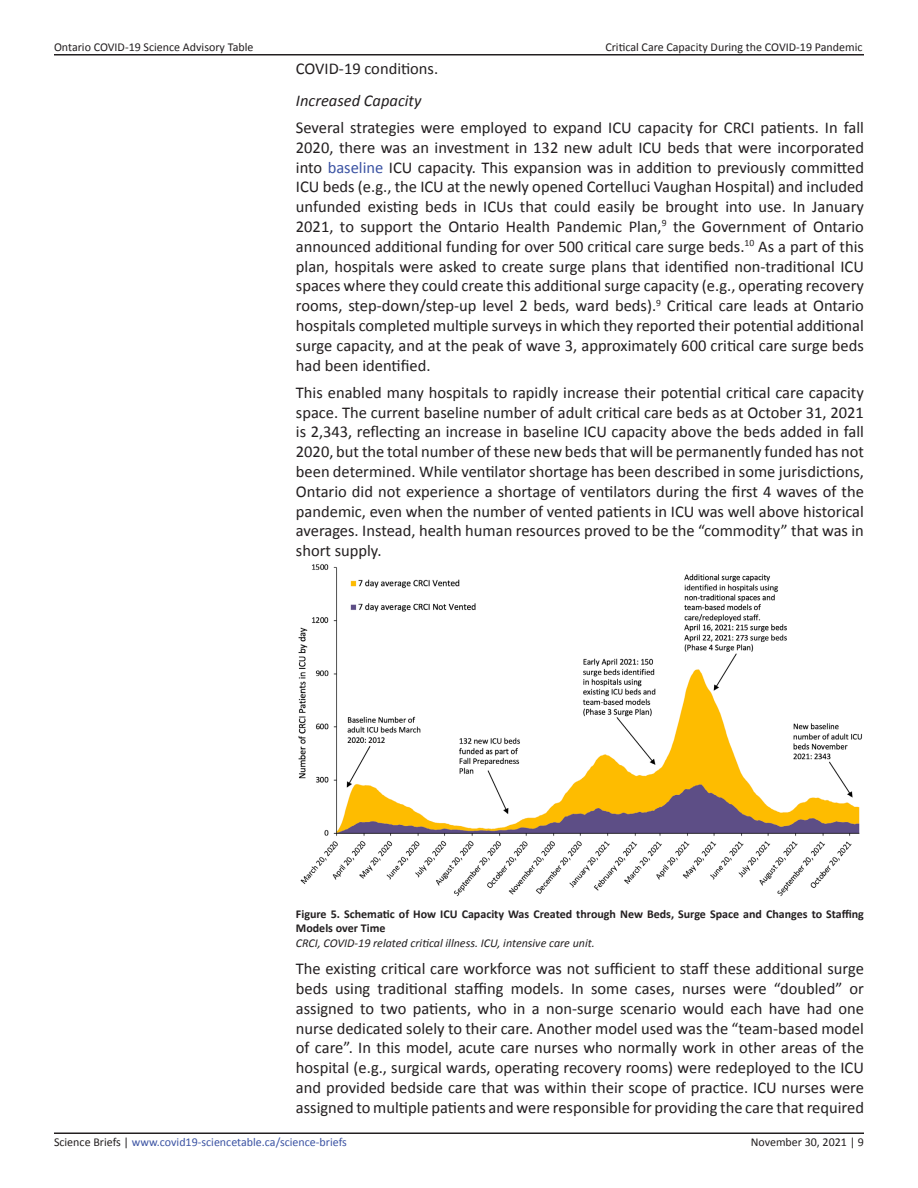
<style>
.page{position:relative;width:918px;height:1188px;background:#fff}
.page>*{position:absolute;margin:0;border:0;box-sizing:border-box;transform-origin:0 0}
.t1{font:16.5px/19.8px "Calibri";color:#231f20;text-align:justify}
.Heading_3{font:italic 16.5px "Calibri";color:#231f20}
.t2{font:700 12px/14.4px "Calibri";color:#231f20}
.t3{font:12px "Calibri";color:#231f20}
.Figure_Legend{font:italic 12px "Calibri";color:#231f20}
.t4{font:12px "Calibri";color:#3b53a3}
.s1{color:#3b53a3}
.s2{color:#231f20}
</style>
<div class="page">
<hr style="left:54px;top:1132px;width:810px;height:2px;background:#231f20">
<hr style="left:54px;top:54px;width:810px;height:2px;background:#231f20">
<img style="left:298px;top:564px;width:564px;height:333px">
<p class="t3" style="left:54px;top:39px;width:201px">Ontario COVID-19 Science Advisory Table</p>
<p class="t3" style="left:605px;top:39px;width:259px">Critical Care Capacity During the COVID-19 Pandemic</p>
<p class="t1" style="left:296px;top:58px;width:144px">COVID-19 conditions.</p>
<p class="Heading_3" style="left:296px;top:89px;width:127px">Increased Capacity</p>
<p class="t1" style="left:296px;top:117px;width:570px">Several strategies were employed to expand ICU capacity for CRCI patients. In fall 2020, there was an investment in 132 new adult ICU beds that were incorporated into <span class="s1">baseline</span> ICU capacity. This expansion was in addition to previously committed ICU beds (e.g., the ICU at the newly opened Cortelluci Vaughan Hospital) and included unfunded existing beds in ICUs that could easily be brought into use. In January 2021, to support the Ontario Health Pandemic Plan,<sup>9</sup> the Government of Ontario announced additional funding for over 500 critical care surge beds.<sup>10</sup> As a part of this plan, hospitals were asked to create surge plans that identified non-traditional ICU spaces where they could create this additional surge capacity (e.g., operating recovery rooms, step-down/step-up level 2 beds, ward beds).<sup>9</sup> Critical care leads at Ontario hospitals completed multiple surveys in which they reported their potential additional surge capacity, and at the peak of wave 3, approximately 600 critical care surge beds had been identified.</p>
<p class="t1" style="left:296px;top:382px;width:570px">This enabled many hospitals to rapidly increase their potential critical care capacity space. The current baseline number of adult critical care beds as at October 31, 2021 is 2,343, reflecting an increase in baseline ICU capacity above the beds added in fall 2020, but the total number of these new beds that will be permanently funded has not been determined. While ventilator shortage has been described in some jurisdictions, Ontario did not experience a shortage of ventilators during the first 4 waves of the pandemic, even when the number of vented patients in ICU was well above historical averages. Instead, health human resources proved to be the “commodity” that was in short supply.</p>
<p class="t2" style="left:296px;top:906px;width:570px">Figure 5. Schematic of How ICU Capacity Was Created through New Beds, Surge Space and Changes to Staffing<br>Models over Time</p>
<p class="Figure_Legend" style="left:296px;top:935px;width:300px">CRCI, COVID-19 related critical illness. ICU, intensive care unit.</p>
<p class="t1" style="left:296px;top:958px;width:570px">The existing critical care workforce was not sufficient to staff these additional surge beds using traditional staffing models. In some cases, nurses were “doubled” or assigned to two patients, who in a non-surge scenario would each have had one nurse dedicated solely to their care. Another model used was the “team-based model of care”. In this model, acute care nurses who normally work in other areas of the hospital (e.g., surgical wards, operating recovery rooms) were redeployed to the ICU and provided bedside care that was within their scope of practice. ICU nurses were assigned to multiple patients and were responsible for providing the care that required</p>
<p class="t4" style="left:54px;top:1134px;width:294px"><span class="s2">Science Briefs |</span> www.covid19-sciencetable.ca/science-briefs</p>
<p class="t3" style="left:751px;top:1134px;width:115px">November 30, 2021 | 9</p>
</div>
